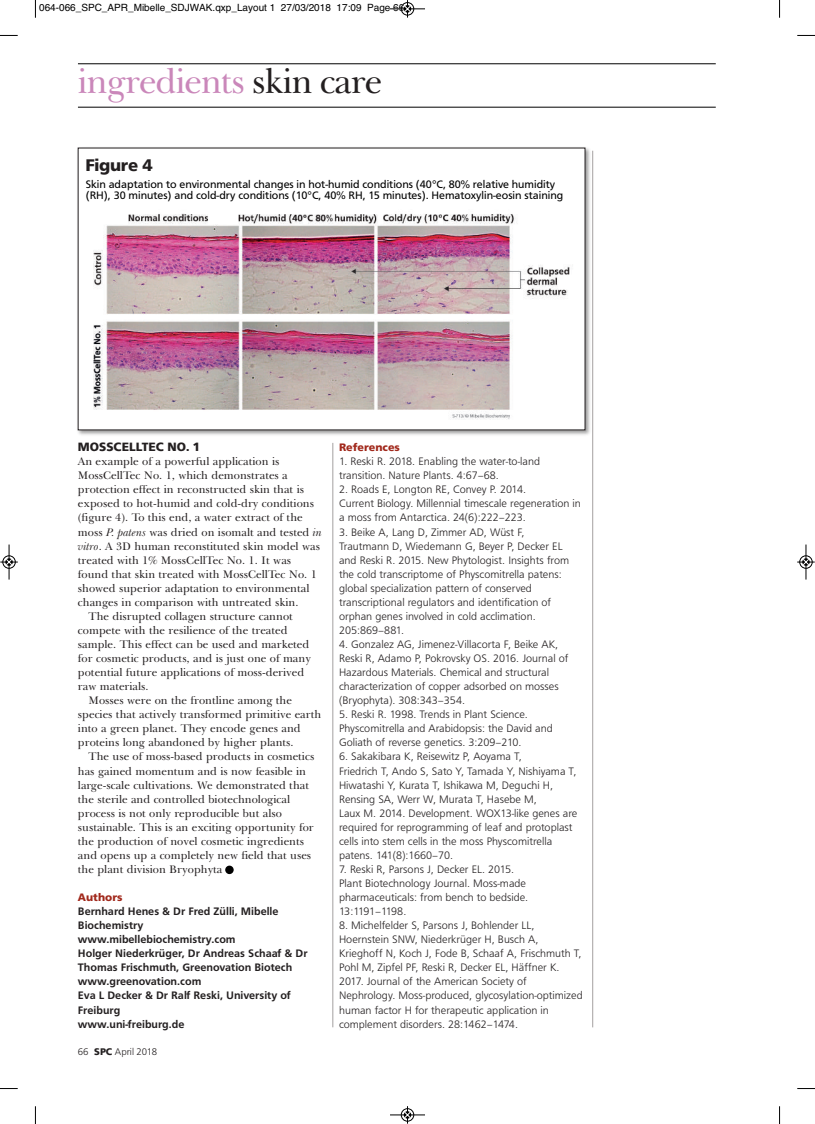
<style>
.page{position:relative;width:815px;height:1124px;background:#fff}
.page>*{position:absolute;margin:0;border:0;box-sizing:border-box;transform-origin:0 0}
.t1{font:35px "Baskerville BT";letter-spacing:-.03em;color:#ca87ba}
.t2{font:700 17.5px "Frutus T";letter-spacing:-.015em;color:#231f20}
.t3{font:700 12.5px "Frutus T";color:#231f20}
.t4{font:300 11.25px/14px "Frutus T";color:#231f20}
.t5{font:11.25px "Baskerville BT";color:#231f20}
.t6{font:500 11.25px/14px "Frutus T";color:#231f20}
.t7{font:11.25px/11.9px "Frutus T";color:#010101}
.t8{font:700 11.25px "Frutus T";color:#a1281b}
.t9{font:10px "Helvetica";color:#000}
.t10{font:300 10px "Frutus T";color:#231f20}
.s1{color:#231f20}
.s2{font-style:italic}
.s3{font-weight:700}
</style>
<div class="page">
<hr style="left:78px;top:64px;width:638px;height:1px;background:#010101">
<hr style="left:78px;top:107px;width:638px;height:1px;background:#010101">
<hr style="left:333px;top:443px;width:1px;height:584px;background:#a4a1a1">
<hr style="left:592px;top:151px;width:1px;height:876px;background:#a4a1a1">
<svg style="left:225px;top:865px;width:9px;height:9px"></svg>
<img style="left:77px;top:147px;width:517px;height:292px">
<div style="left:78px;top:148px;width:507px;height:281px;background:#fff"></div>
<img style="left:93px;top:213px;width:477px;height:207px">
<svg style="left:35px;top:0;width:1px;height:18px"></svg>
<svg style="left:0;top:35px;width:18px;height:1px"></svg>
<svg style="left:779px;top:0;width:1px;height:18px"></svg>
<svg style="left:797px;top:35px;width:18px;height:1px"></svg>
<svg style="left:35px;top:1106px;width:1px;height:17px"></svg>
<svg style="left:0;top:1088px;width:18px;height:1px"></svg>
<svg style="left:779px;top:1106px;width:1px;height:17px"></svg>
<svg style="left:797px;top:1088px;width:18px;height:1px"></svg>
<div style="left:401px;top:2px;width:13px;height:14px;border:1px solid #fff;border-radius:50%"></div>
<hr style="left:390px;top:9px;width:35px;height:1px;background:#000">
<div style="left:401px;top:2px;width:13px;height:13px;border:1px solid #000;border-radius:50%"></div>
<svg style="left:404px;top:0;width:7px;height:18px"></svg>
<hr style="left:390px;top:1114px;width:35px;height:1px;background:#000">
<div style="left:401px;top:1108px;width:13px;height:13px;border:1px solid #000;border-radius:50%"></div>
<svg style="left:404px;top:1106px;width:7px;height:17px"></svg>
<div style="left:2px;top:555px;width:14px;height:13px;border:1px solid #fff;border-radius:50%"></div>
<hr style="left:9px;top:544px;width:1px;height:35px;background:#000">
<div style="left:3px;top:555px;width:12px;height:13px;border:1px solid #000;border-radius:50%"></div>
<svg style="left:0;top:558px;width:18px;height:7px"></svg>
<div style="left:799px;top:555px;width:14px;height:13px;border:1px solid #fff;border-radius:50%"></div>
<hr style="left:806px;top:544px;width:1px;height:35px;background:#000">
<div style="left:800px;top:555px;width:12px;height:13px;border:1px solid #000;border-radius:50%"></div>
<svg style="left:797px;top:558px;width:18px;height:7px"></svg>
<p class="t9" style="left:39px;top:2px;width:367px">064-066_SPC_APR_Mibelle_SDJWAK.qxp_Layout 1 27/03/2018 17:09 Page 66</p>
<h1 class="t1" style="left:78px;top:68px;width:306px">ingredients <span class="s1">skin care</span></h1>
<h2 class="t2" style="left:85px;top:155px;width:69px">Figure 4</h2>
<p class="t7" style="left:86px;top:178px;width:479px">Skin adaptation to environmental changes in hot-humid conditions (40°C, 80% relative humidity (RH), 30 minutes) and cold-dry conditions (10°C, 40% RH, 15 minutes). Hematoxylin-eosin staining</p>
<p class="t3" style="left:78px;top:439px;width:124px">MOSSCELLTEC NO. 1</p>
<p class="t5" style="left:78px;top:457px;width:203px">An example of a powerful application is</p>
<p class="t5" style="left:78px;top:471px;width:211px">MossCellTec No. 1, which demonstrates a</p>
<p class="t5" style="left:78px;top:485px;width:228px">protection effect in reconstructed skin that is</p>
<p class="t5" style="left:78px;top:499px;width:238px">exposed to hot-humid and cold-dry conditions</p>
<p class="t5" style="left:78px;top:513px;width:226px">(figure 4). To this end, a water extract of the</p>
<p class="t5" style="left:78px;top:527px;width:246px">moss <span class="s2">P. patens</span> was dried on isomalt and tested <span class="s2">in</span></p>
<p class="t5" style="left:78px;top:541px;width:244px"><span class="s2">vitro</span>. A 3D human reconstituted skin model was</p>
<p class="t5" style="left:78px;top:555px;width:215px">treated with 1% MossCellTec No. 1. It was</p>
<p class="t5" style="left:78px;top:569px;width:240px">found that skin treated with MossCellTec No. 1</p>
<p class="t5" style="left:78px;top:583px;width:233px">showed superior adaptation to environmental</p>
<p class="t5" style="left:78px;top:597px;width:222px">changes in comparison with untreated skin.</p>
<p class="t5" style="left:89px;top:611px;width:206px">The disrupted collagen structure cannot</p>
<p class="t5" style="left:78px;top:625px;width:211px">compete with the resilience of the treated</p>
<p class="t5" style="left:78px;top:640px;width:233px">sample. This effect can be used and marketed</p>
<p class="t5" style="left:78px;top:654px;width:235px">for cosmetic products, and is just one of many</p>
<p class="t5" style="left:78px;top:668px;width:228px">potential future applications of moss-derived</p>
<p class="t5" style="left:78px;top:682px;width:72px">raw materials.</p>
<p class="t5" style="left:89px;top:696px;width:205px">Mosses were on the frontline among the</p>
<p class="t5" style="left:78px;top:710px;width:245px">species that actively transformed primitive earth</p>
<p class="t5" style="left:78px;top:724px;width:224px">into a green planet. They encode genes and</p>
<p class="t5" style="left:78px;top:738px;width:217px">proteins long abandoned by higher plants.</p>
<p class="t5" style="left:89px;top:752px;width:227px">The use of moss-based products in cosmetics</p>
<p class="t5" style="left:78px;top:766px;width:230px">has gained momentum and is now feasible in</p>
<p class="t5" style="left:78px;top:780px;width:233px">large-scale cultivations. We demonstrated that</p>
<p class="t5" style="left:78px;top:794px;width:214px">the sterile and controlled biotechnological</p>
<p class="t5" style="left:78px;top:808px;width:206px">process is not only reproducible but also</p>
<p class="t5" style="left:78px;top:822px;width:237px">sustainable. This is an exciting opportunity for</p>
<p class="t5" style="left:78px;top:836px;width:228px">the production of novel cosmetic ingredients</p>
<p class="t5" style="left:78px;top:850px;width:235px">and opens up a completely new field that uses</p>
<p class="t5" style="left:78px;top:864px;width:146px">the plant division Bryophyta</p>
<p class="t8" style="left:78px;top:890px;width:46px">Authors</p>
<p class="t6" style="left:78px;top:904px;width:231px">Bernhard Henes &amp; Dr Fred Zülli, Mibelle<br>Biochemistry<br>www.mibellebiochemistry.com<br>Holger Niederkrüger, Dr Andreas Schaaf &amp; Dr<br>Thomas Frischmuth, Greenovation Biotech www.greenovation.com<br>Eva L Decker &amp; Dr Ralf Reski, University of<br>Freiburg<br>www.uni-freiburg.de</p>
<p class="t10" style="left:78px;top:1045px;width:81px">66 <span class="s3">SPC</span> April 2018</p>
<p class="t8" style="left:339px;top:440px;width:62px">References</p>
<p class="t4" style="left:339px;top:454px;width:202px">1. Reski R. 2018. Enabling the water-to-land transition. Nature Plants. 4:67–68.</p>
<p class="t4" style="left:339px;top:482px;width:243px">2. Roads E, Longton RE, Convey P. 2014.<br>Current Biology. Millennial timescale regeneration in a moss from Antarctica. 24(6):222–223.</p>
<p class="t4" style="left:339px;top:524px;width:232px">3. Beike A, Lang D, Zimmer AD, Wüst F, Trautmann D, Wiedemann G, Beyer P, Decker EL and Reski R. 2015. New Phytologist. Insights from the cold transcriptome of Physcomitrella patens: global specialization pattern of conserved transcriptional regulators and identification of orphan genes involved in cold acclimation.<br>205:869–881.</p>
<p class="t4" style="left:339px;top:637px;width:231px">4. Gonzalez AG, Jimenez-Villacorta F, Beike AK, Reski R, Adamo P, Pokrovsky OS. 2016. Journal of Hazardous Materials. Chemical and structural characterization of copper adsorbed on mosses (Bryophyta). 308:343–354.</p>
<p class="t4" style="left:339px;top:707px;width:215px">5. Reski R. 1998. Trends in Plant Science.<br>Physcomitrella and Arabidopsis: the David and<br>Goliath of reverse genetics. 3:209–210.</p>
<p class="t4" style="left:339px;top:749px;width:240px">6. Sakakibara K, Reisewitz P, Aoyama T,<br>Friedrich T, Ando S, Sato Y, Tamada Y, Nishiyama T, Hiwatashi Y, Kurata T, Ishikawa M, Deguchi H, Rensing SA, Werr W, Murata T, Hasebe M,<br>Laux M. 2014. Development. WOX13-like genes are required for reprogramming of leaf and protoplast cells into stem cells in the moss Physcomitrella patens. 141(8):1660–70.</p>
<p class="t4" style="left:339px;top:861px;width:191px">7. Reski R, Parsons J, Decker EL. 2015.<br>Plant Biotechnology Journal. Moss-made pharmaceuticals: from bench to bedside.<br>13:1191–1198.</p>
<p class="t4" style="left:339px;top:918px;width:245px">8. Michelfelder S, Parsons J, Bohlender LL, Hoernstein SNW, Niederkrüger H, Busch A, Krieghoff N, Koch J, Fode B, Schaaf A, Frischmuth T, Pohl M, Zipfel PF, Reski R, Decker EL, Häffner K.<br>2017. Journal of the American Society of Nephrology. Moss-produced, glycosylation-optimized human factor H for therapeutic application in complement disorders. 28:1462–1474.</p>
</div>
